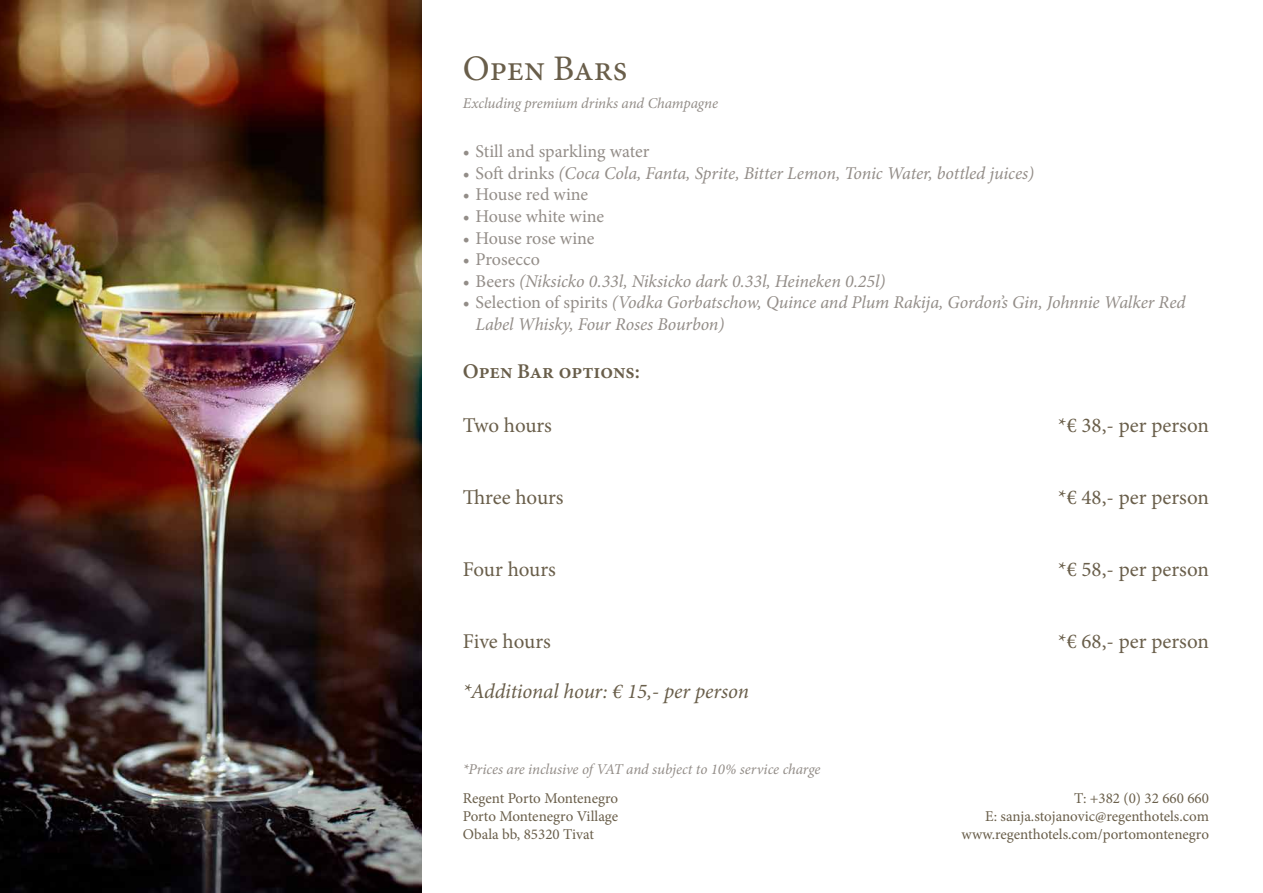
<style>
.page{position:relative;width:1263px;height:893px;background:#fff}
.page>*{position:absolute;margin:0;border:0;box-sizing:border-box;transform-origin:0 0}
.t1{font:36px "Minion Pro";color:#695e4a}
.t2{font:21px "Minion Pro";color:#695e4a}
.t3{font:italic 21px "Minion Pro";letter-spacing:-.005em;color:#695e4a}
.t4{font:600 21px "Minion Pro";color:#695e4a}
.t5{font:italic 18px/21.6px "Minion Pro";letter-spacing:-.01em;color:#938d88}
.t6{font:18px "Minion Pro";letter-spacing:-.005em;color:#938d88}
.t7{font:15px/18px "Minion Pro";letter-spacing:-.005em;color:#695e4a;text-align:justify}
.t8{font:italic 15px "Minion Pro";letter-spacing:-.01em;color:#938d88}
.s1{font-style:normal}
</style>
<div class="page">
<img style="left:0;top:0;width:422px;height:893px">
<h1 class="t1" style="left:463px;top:45px;width:166px">Open Bars</h1>
<p class="t8" style="left:463px;top:93px;width:257px">Excluding premium drinks and Champagne</p>
<p class="t6" style="left:463px;top:139px;width:188px">• Still and sparkling water</p>
<p class="t5" style="left:463px;top:162px;width:573px"><span class="s1">• Soft drinks</span> (Coca Cola, Fanta, Sprite, Bitter Lemon, Tonic Water, bottled juices)</p>
<p class="t6" style="left:463px;top:182px;width:127px">• House red wine</p>
<p class="t6" style="left:463px;top:204px;width:143px">• House white wine</p>
<p class="t6" style="left:463px;top:226px;width:133px">• House rose wine</p>
<p class="t6" style="left:463px;top:247px;width:79px">• Prosecco</p>
<p class="t5" style="left:463px;top:270px;width:424px"><span class="s1">• Beers</span> (Niksicko 0.33l, Niksicko dark 0.33l, Heineken 0.25l)</p>
<p class="t5" style="left:475px;top:292px;width:711px;text-indent:-13px"><span class="s1">• Selection of spirits</span> (Vodka Gorbatschow, Quince and Plum Rakija, Gordon’s Gin, Johnnie Walker Red<br>Label Whisky, Four Roses Bourbon)</p>
<p class="t4" style="left:463px;top:357px;width:179px">Open Bar options:</p>
<p class="t2" style="left:463px;top:411px;width:91px">Two hours</p>
<p class="t2" style="left:1058px;top:411px;width:152px">*€ 38,- per person</p>
<p class="t2" style="left:463px;top:483px;width:102px">Three hours</p>
<p class="t2" style="left:1058px;top:483px;width:152px">*€ 48,- per person</p>
<p class="t2" style="left:463px;top:555px;width:95px">Four hours</p>
<p class="t2" style="left:1058px;top:555px;width:152px">*€ 58,- per person</p>
<p class="t2" style="left:463px;top:627px;width:89px">Five hours</p>
<p class="t3" style="left:463px;top:677px;width:288px">*Additional hour: € 15,- per person</p>
<p class="t8" style="left:463px;top:759px;width:359px">*Prices are inclusive of VAT and subject to 10% service charge</p>
<p class="t2" style="left:1058px;top:627px;width:152px">*€ 68,- per person</p>
<p class="t7" style="left:463px;top:789px;width:157px">Regent Porto Montenegro Porto Montenegro Village Obala bb, 85320 Tivat</p>
<p class="t7" style="left:961px;top:789px;width:249px;text-align:right">T: +382 (0) 32 660 660<br>E: sanja.stojanovic@regenthotels.com www.regenthotels.com/portomontenegro</p>
</div>
